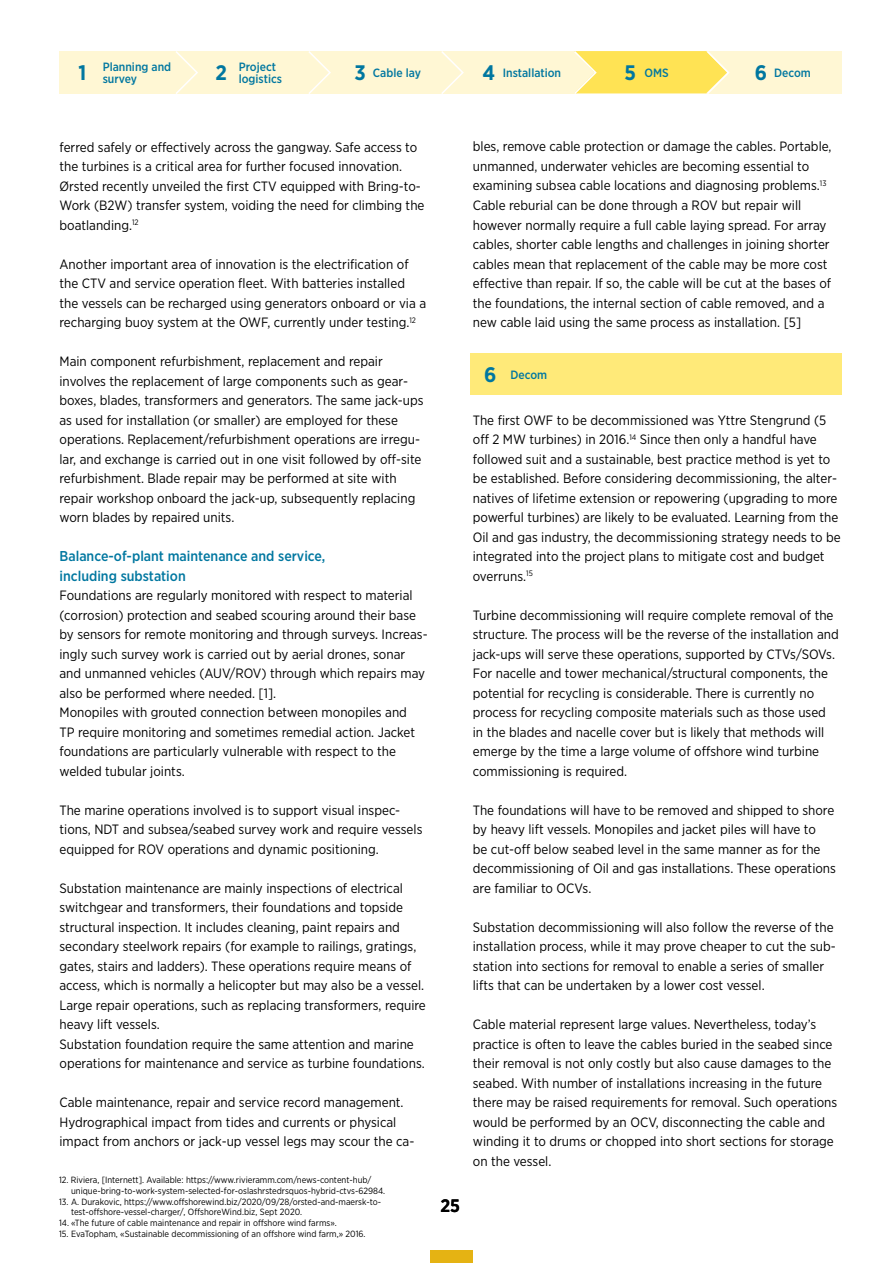
<style>
.page{position:relative;width:893px;height:1263px;background:#fff}
.page>*{position:absolute;margin:0;border:0;box-sizing:border-box;transform-origin:0 0}
.t1{font:700 18px "Gotham Narrow";color:#000}
.t2{font:500 14.25px/19.5px "Gotham Narrow";color:#0077a0}
.t3{font:13.5px/19.5px "Gotham Narrow";color:#000}
.t4{font:500 12px/12px "Gotham Narrow";color:#0077a0}
.t5{font:9px/10.8px "Gotham Narrow";color:#000}
.s1{font-weight:700;font-size:21px}
</style>
<div class="page">
<div style="left:431px;top:1250px;width:42px;height:13px;background:#e5b313"></div>
<div style="left:470px;top:353px;width:371px;height:41px;background:#ffea79"></div>
<div style="left:60px;top:51px;width:782px;height:42px;background:#fff7d4"></div>
<svg style="left:174px;top:51px;width:25px;height:43px"></svg>
<svg style="left:307px;top:51px;width:25px;height:43px"></svg>
<svg style="left:440px;top:51px;width:25px;height:43px"></svg>
<svg style="left:572px;top:51px;width:159px;height:43px"></svg>
<p class="t4" style="left:103px;top:61px;width:70px;text-indent:-24px"><span class="s1">1</span> Planning and survey</p>
<p class="t4" style="left:239px;top:61px;width:45px;text-indent:-23px"><span class="s1">2</span> Project logistics</p>
<p class="t4" style="left:354px;top:67px;width:68px"><span class="s1">3</span> Cable lay</p>
<p class="t4" style="left:482px;top:67px;width:80px"><span class="s1">4</span> Installation</p>
<p class="t4" style="left:624px;top:67px;width:46px"><span class="s1">5</span> OMS</p>
<p class="t4" style="left:755px;top:67px;width:57px"><span class="s1">6</span> Decom</p>
<p class="t3" style="left:60px;top:137px;width:366px">ferred safely or effectively across the gangway. Safe access to the turbines is a critical area for further focused innovation.<br>Ørsted recently unveiled the first CTV equipped with Bring-to-Work (B2W) transfer system, voiding the need for climbing the boatlanding.<sup>12</sup></p>
<p class="t3" style="left:60px;top:254px;width:368px">Another important area of innovation is the electrification of the CTV and service operation fleet. With batteries installed the vessels can be recharged using generators onboard or via a recharging buoy system at the OWF, currently under testing.<sup>12</sup></p>
<p class="t3" style="left:60px;top:351px;width:365px">Main component refurbishment, replacement and repair involves the replacement of large components such as gear&shy;boxes, blades, transformers and generators. The same jack-ups as used for installation (or smaller) are employed for these operations. Replacement/refurbishment operations are irregu&shy;lar, and exchange is carried out in one visit followed by off-site refurbishment. Blade repair may be performed at site with repair workshop onboard the jack-up, subsequently replacing worn blades by repaired units.</p>
<p class="t2" style="left:60px;top:546px;width:267px">Balance-of-plant maintenance and service, including substation</p>
<p class="t3" style="left:60px;top:585px;width:370px">Foundations are regularly monitored with respect to material (corrosion) protection and seabed scouring around their base by sensors for remote monitoring and through surveys. Increas&shy;ingly such survey work is carried out by aerial drones, sonar and unmanned vehicles (AUV/ROV) through which repairs may also be performed where needed. [1].<br>Monopiles with grouted connection between monopiles and<br>TP require monitoring and sometimes remedial action. Jacket foundations are particularly vulnerable with respect to the welded tubular joints.</p>
<p class="t3" style="left:60px;top:800px;width:364px">The marine operations involved is to support visual inspec&shy;tions, NDT and subsea/seabed survey work and require vessels equipped for ROV operations and dynamic positioning.</p>
<p class="t3" style="left:60px;top:878px;width:368px">Substation maintenance are mainly inspections of electrical switchgear and transformers, their foundations and topside structural inspection. It includes cleaning, paint repairs and secondary steelwork repairs (for example to railings, gratings, gates, stairs and ladders). These operations require means of access, which is normally a helicopter but may also be a vessel.<br>Large repair operations, such as replacing transformers, require heavy lift vessels.<br>Substation foundation require the same attention and marine operations for maintenance and service as turbine foundations.</p>
<p class="t3" style="left:60px;top:1092px;width:356px">Cable maintenance, repair and service record management.<br>Hydrographical impact from tides and currents or physical impact from anchors or jack-up vessel legs may scour the ca-</p>
<p class="t5" style="left:71px;top:1174px;width:316px;text-indent:-12px">12. Riviera, [Internett]. Available: https://www.rivieramm.com/news-content-hub/ unique-bring-to-work-system-selected-for-oslashrstedrsquos-hybrid-ctvs-62984.</p>
<p class="t5" style="left:71px;top:1196px;width:312px;text-indent:-12px">13. A. Durakovic, https://www.offshorewind.biz/2020/09/28/orsted-and-maersk-to&shy;test-offshore-vessel-charger/, OffshoreWind.biz, Sept 2020.</p>
<p class="t5" style="left:59px;top:1217px;width:279px">14. «The future of cable maintenance and repair in offshore wind farms».</p>
<p class="t5" style="left:59px;top:1228px;width:308px">15. EvaTopham, «Sustainable decommissioning of an offshore wind farm,» 2016.</p>
<p class="t3" style="left:473px;top:137px;width:360px">bles, remove cable protection or damage the cables. Portable, unmanned, underwater vehicles are becoming essential to examining subsea cable locations and diagnosing problems.<sup>13<br></sup>Cable reburial can be done through a ROV but repair will however normally require a full cable laying spread. For array cables, shorter cable lengths and challenges in joining shorter cables mean that replacement of the cable may be more cost effective than repair. If so, the cable will be cut at the bases of the foundations, the internal section of cable removed, and a new cable laid using the same process as installation. [5]</p>
<h1 class="t1" style="left:440px;top:1194px;width:21px">25</h1>
<p class="t4" style="left:484px;top:368px;width:65px"><span class="s1">6</span> Decom</p>
<p class="t3" style="left:473px;top:410px;width:369px">The first OWF to be decommissioned was Yttre Stengrund (5 off 2 MW turbines) in 2016.<sup>14</sup> Since then only a handful have followed suit and a sustainable, best practice method is yet to be established. Before considering decommissioning, the alter&shy;natives of lifetime extension or repowering (upgrading to more powerful turbines) are likely to be evaluated. Learning from the Oil and gas industry, the decommissioning strategy needs to be integrated into the project plans to mitigate cost and budget overruns.<sup>15</sup></p>
<p class="t3" style="left:473px;top:605px;width:367px">Turbine decommissioning will require complete removal of the structure. The process will be the reverse of the installation and jack-ups will serve these operations, supported by CTVs/SOVs.<br>For nacelle and tower mechanical/structural components, the potential for recycling is considerable. There is currently no process for recycling composite materials such as those used in the blades and nacelle cover but is likely that methods will emerge by the time a large volume of offshore wind turbine commissioning is required.</p>
<p class="t3" style="left:473px;top:800px;width:365px">The foundations will have to be removed and shipped to shore by heavy lift vessels. Monopiles and jacket piles will have to<br>be cut-off below seabed level in the same manner as for the decommissioning of Oil and gas installations. These operations are familiar to OCVs.</p>
<p class="t3" style="left:473px;top:917px;width:364px">Substation decommissioning will also follow the reverse of the installation process, while it may prove cheaper to cut the sub&shy;station into sections for removal to enable a series of smaller lifts that can be undertaken by a lower cost vessel.</p>
<p class="t3" style="left:473px;top:1014px;width:366px">Cable material represent large values. Nevertheless, today’s practice is often to leave the cables buried in the seabed since their removal is not only costly but also cause damages to the seabed. With number of installations increasing in the future there may be raised requirements for removal. Such operations would be performed by an OCV, disconnecting the cable and winding it to drums or chopped into short sections for storage on the vessel.</p>
</div>
